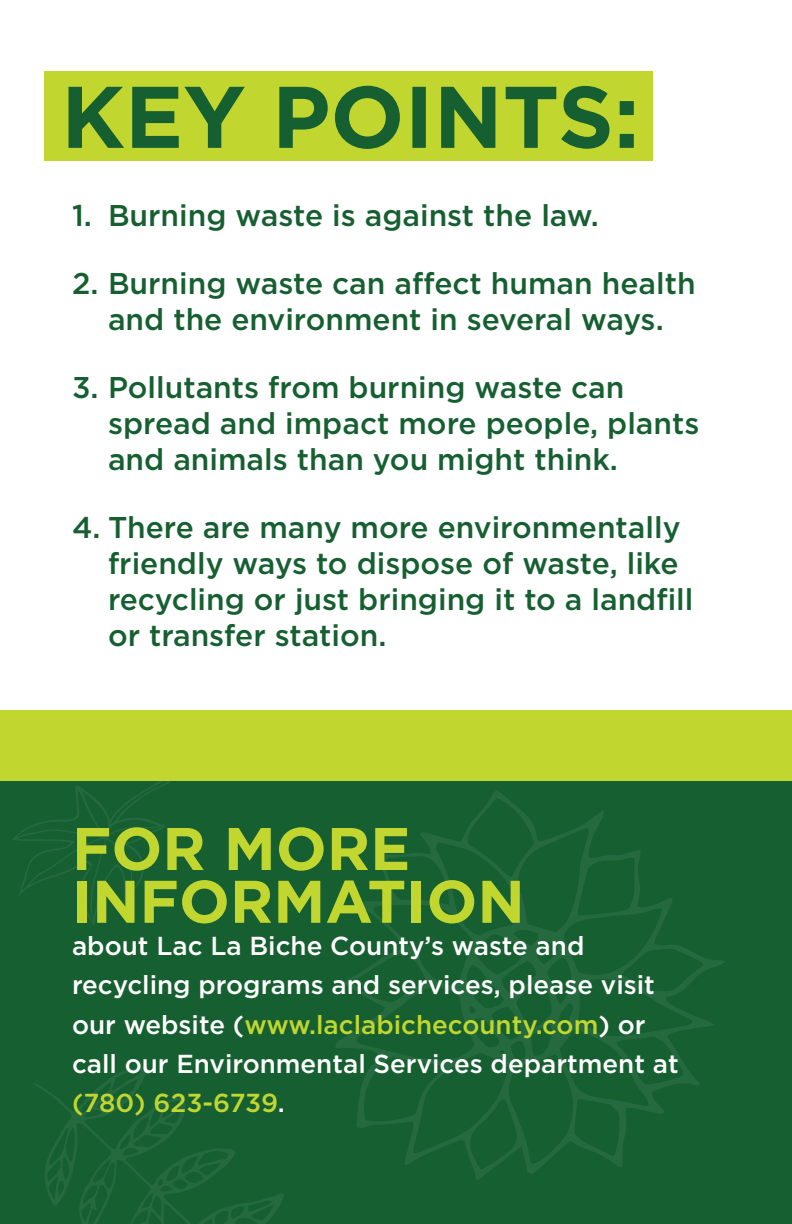
<style>
.page{position:relative;width:792px;height:1224px;background:#fff}
.page>*{position:absolute;margin:0;border:0;box-sizing:border-box;transform-origin:0 0}
.t1{font:700 60px "Gotham";color:#c1d72f}
.t2{font:500 30px/36px "Gotham";color:#165f31}
.t3{font:500 26px/39.2px "Gotham";color:#fff}
.s1{color:#c1d72f}
</style>
<div class="page">
<div style="left:0;top:754px;width:792px;height:470px;background:#165f31"></div>
<svg style="left:336px;top:791px;width:389px;height:389px"></svg>
<svg style="left:13px;top:781px;width:157px;height:144px"></svg>
<svg style="left:35px;top:1066px;width:249px;height:158px"></svg>
<div style="left:44px;top:72px;width:609px;height:89px;background:#c1d72f"></div>
<svg style="left:69px;top:86px;width:565px;height:63px"></svg>
<div style="left:0;top:710px;width:792px;height:71px;background:#c1d72f"></div>
<p class="t2" style="left:72px;top:197px;width:528px">1. Burning waste is against the law.</p>
<p class="t2" style="left:72px;top:265px;width:625px;text-align:center">2. Burning waste can affect human health and the environment in several ways.</p>
<p class="t2" style="left:108px;top:369px;width:593px;text-indent:-36px">3. Pollutants from burning waste can spread and impact more people, plants and animals than you might think.</p>
<p class="t2" style="left:108px;top:509px;width:587px;text-indent:-36px">4. There are many more environmentally friendly ways to dispose of waste, like recycling or just bringing it to a landfill or transfer station.</p>
<p class="t1" style="left:72px;top:809px;width:340px">FOR MORE</p>
<p class="t1" style="left:72px;top:862px;width:454px">INFORMATION</p>
<p class="t3" style="left:72px;top:926px;width:514px">about Lac La Biche County’s waste and</p>
<p class="t3" style="left:72px;top:965px;width:608px">recycling programs and services, please visit our website (<span class="s1">www.laclabichecounty.com</span>) or call our Environmental Services department at <span class="s1">(780) 623-6739</span>.</p>
</div>
